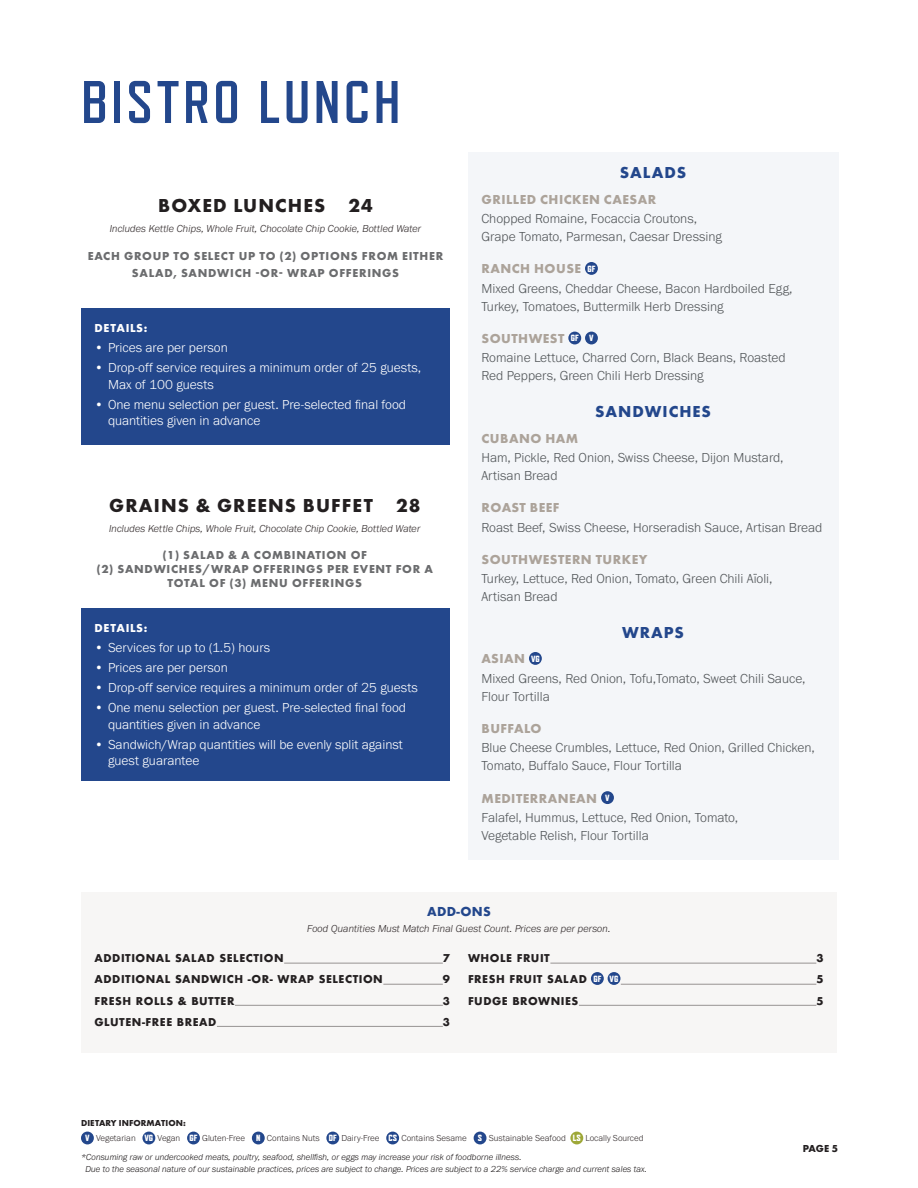
<style>
.page{position:relative;width:918px;height:1188px;background:#fff}
.page>*{position:absolute;margin:0;border:0;box-sizing:border-box;transform-origin:0 0}
.t1{font:700 60px "Refrigerator Deluxe";letter-spacing:.05em;color:#23478c}
.Category_Name{font:700 19.5px "Futura PT";letter-spacing:.06em;color:#231f20}
.Category_Name-2{font:700 16.5px "Futura PT";letter-spacing:.06em;color:#23478c}
.Menu_Item_Description{font:300 13.5px/18px "Franklin Gothic URW";color:#53575a}
.t2{font:300 13.5px/16.5px "Franklin Gothic URW";color:#fff}
.Menu_Item{font:700 13.5px "Futura PT";letter-spacing:.035em;color:#aca39a}
.Choice_Of{font:700 12px/14.4px "Futura PT";letter-spacing:.06em;color:#6b6c6e;text-align:center}
.Details_Includes{font:700 12px "Futura PT";letter-spacing:.06em;color:#fff}
.Add-ons{font:700 12px "Futura";letter-spacing:.025em;color:#23478c}
.Subtext{font:italic 300 10.5px "Franklin Gothic URW";color:#362f30}
.Text_Small{font:700 10.5px "Futura";letter-spacing:.05em;color:#231f20}
.t3{font:700 10.5px "Futura PT";color:#231f20}
.t4{font:italic 300 9px/12px "Franklin Gothic URW";color:#231f20}
.t5{font:300 9px "Franklin Gothic URW";color:#362f30}
.t6{font:700 9px "Futura PT";letter-spacing:.01em;color:#231f20}
.t7{font:800 9px "Refrigerator Deluxe";color:#fff}
.s1{font-family:"Refrigerator Deluxe";font-weight:800;color:#fff}
</style>
<div class="page">
<div style="left:81px;top:1132px;width:13px;height:12px;background:#23478c;border-radius:50%"></div>
<div style="left:142px;top:1132px;width:13px;height:12px;background:#23478c;border-radius:50%"></div>
<div style="left:187px;top:1132px;width:13px;height:12px;background:#23478c;border-radius:50%"></div>
<div style="left:252px;top:1132px;width:13px;height:12px;background:#23478c;border-radius:50%"></div>
<div style="left:326px;top:1132px;width:13px;height:12px;background:#23478c;border-radius:50%"></div>
<div style="left:386px;top:1132px;width:13px;height:12px;background:#23478c;border-radius:50%"></div>
<div style="left:474px;top:1132px;width:12px;height:12px;background:#23478c;border-radius:50%"></div>
<div style="left:570px;top:1132px;width:13px;height:12px;background:#9ea838;border-radius:50%"></div>
<div style="left:468px;top:152px;width:370px;height:708px;background:#f4f6f9"></div>
<div style="left:585px;top:262px;width:13px;height:13px;background:#23478c;border-radius:50%"></div>
<div style="left:568px;top:332px;width:13px;height:12px;background:#23478c;border-radius:50%"></div>
<div style="left:585px;top:332px;width:13px;height:12px;background:#23478c;border-radius:50%"></div>
<div style="left:529px;top:652px;width:13px;height:13px;background:#23478c;border-radius:50%"></div>
<div style="left:601px;top:791px;width:13px;height:13px;background:#23478c;border-radius:50%"></div>
<div style="left:81px;top:308px;width:369px;height:137px;background:#23478c"></div>
<div style="left:81px;top:608px;width:369px;height:173px;background:#23478c"></div>
<div style="left:81px;top:892px;width:756px;height:161px;background:#f7f6f5"></div>
<hr style="left:284px;top:963px;width:159px;height:1px;background:#979392">
<hr style="left:383px;top:984px;width:60px;height:1px;background:#979392">
<hr style="left:235px;top:1005px;width:208px;height:1px;background:#979392">
<hr style="left:217px;top:1026px;width:226px;height:1px;background:#979392">
<hr style="left:550px;top:963px;width:266px;height:1px;background:#979392">
<hr style="left:621px;top:984px;width:195px;height:1px;background:#979392">
<hr style="left:579px;top:1005px;width:237px;height:1px;background:#979392">
<div style="left:591px;top:972px;width:13px;height:13px;background:#23478c;border-radius:50%"></div>
<div style="left:608px;top:972px;width:12px;height:13px;background:#23478c;border-radius:50%"></div>
<h1 class="t1" style="left:81px;top:69px;width:321px">BISTRO LUNCH</h1>
<p class="Category_Name" style="left:158px;top:193px;width:216px">BOXED LUNCHES 24</p>
<p class="Subtext" style="left:110px;top:222px;width:313px">Includes Kettle Chips, Whole Fruit, Chocolate Chip Cookie, Bottled Water</p>
<p class="Choice_Of" style="left:88px;top:248px;width:357px;line-height:16.5px">EACH GROUP TO SELECT UP TO (2) OPTIONS FROM EITHER<br>SALAD, SANDWICH -OR- WRAP OFFERINGS</p>
<p class="Details_Includes" style="left:95px;top:320px;width:54px">DETAILS:</p>
<p class="t2" style="left:94px;top:339px;width:135px">• Prices are per person</p>
<p class="t2" style="left:108px;top:359px;width:315px;text-indent:-14px">• Drop-off service requires a minimum order of 25 guests,<br>Max of 100 guests</p>
<p class="t2" style="left:108px;top:396px;width:300px;text-indent:-14px">• One menu selection per guest. Pre-selected final food quantities given in advance</p>
<p class="Category_Name" style="left:109px;top:493px;width:313px">GRAINS &amp; GREENS BUFFET 28</p>
<p class="Subtext" style="left:109px;top:522px;width:313px">Includes Kettle Chips, Whole Fruit, Chocolate Chip Cookie, Bottled Water</p>
<p class="Choice_Of" style="left:96px;top:547px;width:338px">(1) SALAD &amp; A COMBINATION OF<br>(2) SANDWICHES/WRAP OFFERINGS PER EVENT FOR A<br>TOTAL OF (3) MENU OFFERINGS</p>
<p class="Details_Includes" style="left:95px;top:620px;width:54px">DETAILS:</p>
<p class="t2" style="left:94px;top:639px;width:177px">• Services for up to (1.5) hours</p>
<p class="t2" style="left:94px;top:659px;width:135px">• Prices are per person</p>
<p class="t2" style="left:94px;top:679px;width:325px">• Drop-off service requires a minimum order of 25 guests</p>
<p class="t2" style="left:108px;top:699px;width:300px;text-indent:-14px">• One menu selection per guest. Pre-selected final food quantities given in advance</p>
<p class="t2" style="left:108px;top:736px;width:296px;text-indent:-14px">• Sandwich/Wrap quantities will be evenly split against guest guarantee</p>
<p class="Category_Name-2" style="left:620px;top:162px;width:68px">SALADS</p>
<p class="Menu_Item" style="left:482px;top:191px;width:176px">GRILLED CHICKEN CAESAR</p>
<p class="Menu_Item_Description" style="left:482px;top:209px;width:242px">Chopped Romaine, Focaccia Croutons,<br>Grape Tomato, Parmesan, Caesar Dressing</p>
<p class="Menu_Item" style="left:482px;top:260px;width:101px">RANCH HOUSE</p>
<p class="t7" style="left:587px;top:263px;width:9px">GF</p>
<p class="Menu_Item_Description" style="left:482px;top:279px;width:313px">Mixed Greens, Cheddar Cheese, Bacon Hardboiled Egg,<br>Turkey, Tomatoes, Buttermilk Herb Dressing</p>
<p class="Menu_Item" style="left:482px;top:330px;width:84px">SOUTHWEST</p>
<p class="t7" style="left:571px;top:333px;width:9px">GF</p>
<p class="t7" style="left:589px;top:333px;width:6px">V</p>
<p class="Menu_Item_Description" style="left:482px;top:349px;width:306px">Romaine Lettuce, Charred Corn, Black Beans, Roasted<br>Red Peppers, Green Chili Herb Dressing</p>
<p class="Category_Name-2" style="left:595px;top:401px;width:118px">SANDWICHES</p>
<p class="Menu_Item" style="left:482px;top:429px;width:98px">CUBANO HAM</p>
<p class="Menu_Item_Description" style="left:482px;top:448px;width:304px">Ham, Pickle, Red Onion, Swiss Cheese, Dijon Mustard,<br>Artisan Bread</p>
<p class="Menu_Item" style="left:482px;top:499px;width:79px">ROAST BEEF</p>
<p class="Menu_Item_Description" style="left:482px;top:518px;width:342px">Roast Beef, Swiss Cheese, Horseradish Sauce, Artisan Bread</p>
<p class="Menu_Item" style="left:482px;top:551px;width:167px">SOUTHWESTERN TURKEY</p>
<p class="Menu_Item_Description" style="left:482px;top:569px;width:293px">Turkey, Lettuce, Red Onion, Tomato, Green Chili Aïoli,<br>Artisan Bread</p>
<p class="Category_Name-2" style="left:622px;top:622px;width:64px">WRAPS</p>
<p class="Menu_Item" style="left:482px;top:650px;width:45px">ASIAN</p>
<p class="t7" style="left:531px;top:653px;width:10px">VG</p>
<p class="Menu_Item_Description" style="left:482px;top:669px;width:326px">Mixed Greens, Red Onion, Tofu,Tomato, Sweet Chili Sauce,<br>Flour Tortilla</p>
<p class="Menu_Item" style="left:482px;top:720px;width:61px">BUFFALO</p>
<p class="Menu_Item_Description" style="left:482px;top:739px;width:335px">Blue Cheese Crumbles, Lettuce, Red Onion, Grilled Chicken,<br>Tomato, Buffalo Sauce, Flour Tortilla</p>
<p class="Menu_Item" style="left:482px;top:789px;width:117px">MEDITERRANEAN</p>
<p class="t7" style="left:605px;top:792px;width:6px">V</p>
<p class="Menu_Item_Description" style="left:482px;top:808px;width:258px">Falafel, Hummus, Lettuce, Red Onion, Tomato,<br>Vegetable Relish, Flour Tortilla</p>
<p class="Add-ons" style="left:427px;top:902px;width:65px">ADD-ONS</p>
<p class="Subtext" style="left:307px;top:922px;width:305px">Food Quantities Must Match Final Guest Count. Prices are per person.</p>
<p class="Text_Small" style="left:94px;top:951px;width:191px">ADDITIONAL SALAD SELECTION</p>
<p class="Text_Small" style="left:443px;top:951px;width:9px">7</p>
<p class="Text_Small" style="left:94px;top:972px;width:290px">ADDITIONAL SANDWICH -OR- WRAP SELECTION</p>
<p class="Text_Small" style="left:443px;top:972px;width:9px">9</p>
<p class="Text_Small" style="left:94px;top:993px;width:141px">FRESH ROLLS &amp; BUTTER</p>
<p class="Text_Small" style="left:443px;top:993px;width:9px">3</p>
<p class="Text_Small" style="left:94px;top:1014px;width:123px">GLUTEN-FREE BREAD</p>
<p class="Text_Small" style="left:443px;top:1014px;width:9px">3</p>
<p class="Text_Small" style="left:468px;top:951px;width:83px">WHOLE FRUIT</p>
<p class="Text_Small" style="left:816px;top:951px;width:9px">3</p>
<p class="Text_Small" style="left:468px;top:972px;width:120px">FRESH FRUIT SALAD</p>
<p class="t7" style="left:593px;top:973px;width:9px">GF</p>
<p class="t7" style="left:610px;top:973px;width:10px">VG</p>
<p class="Text_Small" style="left:816px;top:972px;width:9px">5</p>
<p class="Text_Small" style="left:468px;top:993px;width:112px">FUDGE BROWNIES</p>
<p class="Text_Small" style="left:816px;top:993px;width:9px">5</p>
<p class="t6" style="left:81px;top:1117px;width:106px">DIETARY INFORMATION:</p>
<p class="t5" style="left:85px;top:1133px;width:560px"><span class="s1">V</span> Vegetarian <span class="s1">VG</span> Vegan <span class="s1">GF</span> Gluten-Free <span class="s1">N</span> Contains Nuts <span class="s1">DF</span> Dairy-Free <span class="s1">CS</span> Contains Sesame <span class="s1">S</span> Sustainable Seafood <span class="s1">LS</span> Locally Sourced</p>
<p class="t4" style="left:86px;top:1151px;width:563px;text-indent:-4px">*Consuming raw or undercooked meats, poultry, seafood, shellfish, or eggs may increase your risk of foodborne illness.<br>Due to the seasonal nature of our sustainable practices, prices are subject to change. Prices are subject to a 22% service charge and current sales tax.</p>
<p class="t3" style="left:803px;top:1141px;width:37px">PAGE 5</p>
</div>
